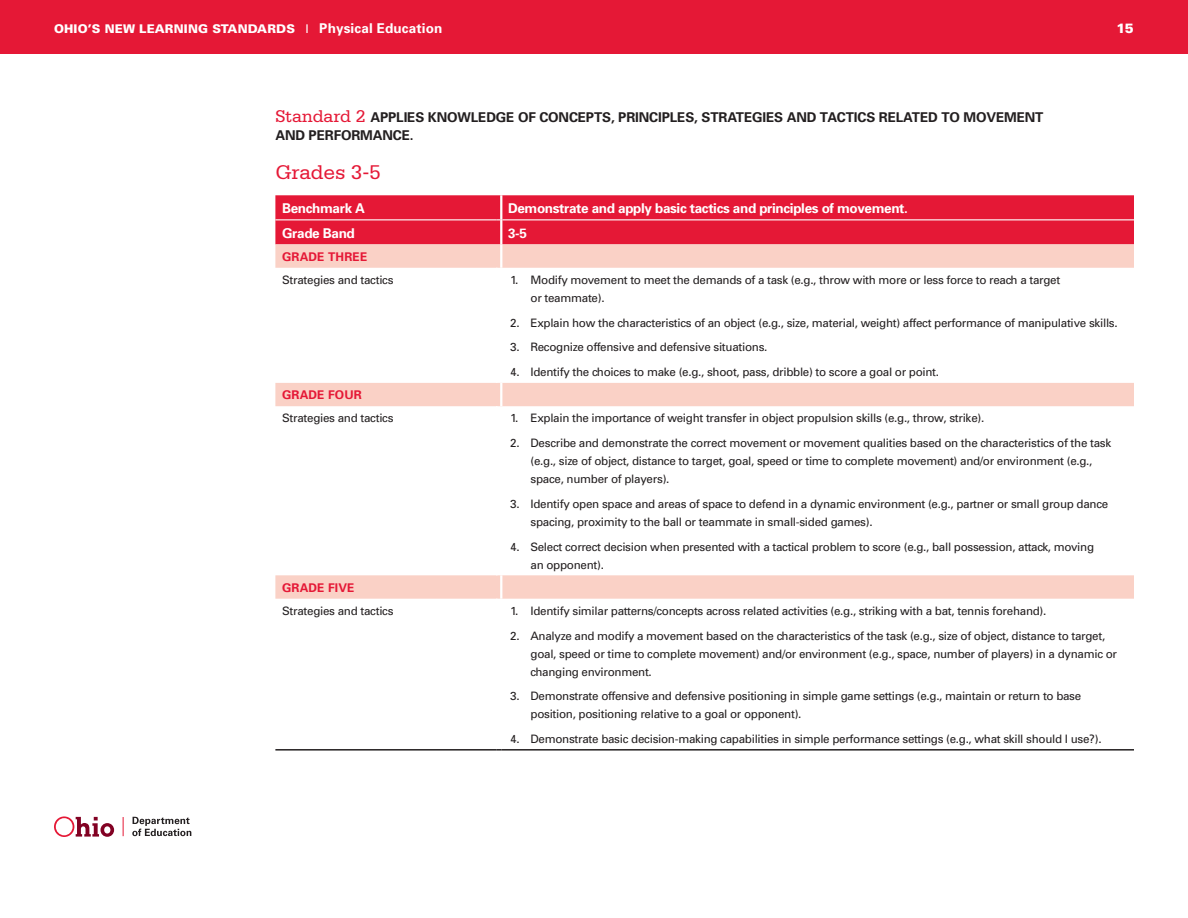
<style>
.page{position:relative;width:1188px;height:918px;background:#fff}
.page>*{position:absolute;margin:0;border:0;box-sizing:border-box;transform-origin:0 0}
.BHD{font:21px "Serifa";letter-spacing:-.01em;color:#e51836}
.AHD{font:700 13.5px/18px "Univers";letter-spacing:-.01em;color:#231f20}
.BOD_w_space{font:700 13.5px "Univers";letter-spacing:-.025em;color:#fff}
.t1{font:900 13.5px "Univers LT Std";color:#fff}
.t2{font:900 12px "Univers LT Std";letter-spacing:.01em;color:#fff}
.COLUMN_BHD{font:700 12px "Univers";letter-spacing:.01em;color:#e51836}
.NUMBER{font:11.7px/18px "Univers";letter-spacing:-.025em;color:#231f20}
.s1{font-family:"Univers";font-weight:400}
.s2{font-family:"Univers";font-weight:700;font-size:13.5px}
.s3{font-family:"Serifa";font-weight:400;font-size:18px;color:#e51836}
</style>
<div class="page">
<div style="left:0;top:0;width:1188px;height:54px;background:#e51836"></div>
<svg style="left:54px;top:816px;width:60px;height:21px"></svg>
<svg style="left:123px;top:817px;width:1px;height:19px"></svg>
<svg style="left:132px;top:817px;width:59px;height:19px"></svg>
<svg style="left:275px;top:244px;width:859px;height:355px"></svg>
<hr style="left:496px;top:268px;width:2px;height:115px;background:#fff">
<hr style="left:496px;top:406px;width:2px;height:169px;background:#fff">
<div style="left:275px;top:195px;width:859px;height:49px;background:#e51836"></div>
<hr style="left:502px;top:219px;width:632px;height:1px;background:#fff">
<hr style="left:500px;top:195px;width:2px;height:25px;background:#fff">
<hr style="left:500px;top:220px;width:2px;height:24px;background:#fff">
<hr style="left:500px;top:244px;width:2px;height:24px;background:#fff">
<hr style="left:500px;top:383px;width:2px;height:23px;background:#fff">
<hr style="left:500px;top:575px;width:2px;height:24px;background:#fff">
<hr style="left:275px;top:749px;width:222px;height:2px;background:#231f20">
<hr style="left:501px;top:749px;width:633px;height:2px;background:#231f20">
<p class="t2" style="left:54px;top:21px;width:390px">OHIO’S NEW LEARNING STANDARDS <span class="s1">I</span> <span class="s2">Physical Education</span></p>
<p class="t1" style="left:1116px;top:20px;width:19px">15</p>
<p class="AHD" style="left:275px;top:108px;width:770px"><span class="s3">Standard 2</span> APPLIES KNOWLEDGE OF CONCEPTS, PRINCIPLES, STRATEGIES AND TACTICS RELATED TO MOVEMENT<br>AND PERFORMANCE.</p>
<p class="BHD" style="left:275px;top:160px;width:107px">Grades 3-5</p>
<p class="BOD_w_space" style="left:282px;top:200px;width:84px">Benchmark A</p>
<p class="BOD_w_space" style="left:508px;top:200px;width:401px">Demonstrate and apply basic tactics and principles of movement.</p>
<p class="BOD_w_space" style="left:282px;top:224px;width:74px">Grade Band</p>
<p class="BOD_w_space" style="left:508px;top:224px;width:20px">3-5</p>
<p class="COLUMN_BHD" style="left:282px;top:249px;width:87px">GRADE THREE</p>
<p class="NUMBER" style="left:282px;top:271px;width:113px">Strategies and tactics</p>
<p class="NUMBER" style="left:531px;top:271px;width:531px;text-indent:-20px">1. Modify movement to meet the demands of a task (e.g., throw with more or less force to reach a target or teammate).</p>
<p class="NUMBER" style="left:510px;top:313px;width:609px">2. Explain how the characteristics of an object (e.g., size, material, weight) affect performance of manipulative skills.</p>
<p class="NUMBER" style="left:510px;top:338px;width:259px">3. Recognize offensive and defensive situations.</p>
<p class="NUMBER" style="left:510px;top:363px;width:430px">4. Identify the choices to make (e.g., shoot, pass, dribble) to score a goal or point.</p>
<p class="COLUMN_BHD" style="left:282px;top:387px;width:81px">GRADE FOUR</p>
<p class="NUMBER" style="left:282px;top:409px;width:113px">Strategies and tactics</p>
<p class="NUMBER" style="left:510px;top:409px;width:476px">1. Explain the importance of weight transfer in object propulsion skills (e.g., throw, strike).</p>
<p class="NUMBER" style="left:531px;top:434px;width:582px;text-indent:-20px">2. Describe and demonstrate the correct movement or movement qualities based on the characteristics of the task (e.g., size of object, distance to target, goal, speed or time to complete movement) and/or environment (e.g., space, number of players).</p>
<p class="NUMBER" style="left:531px;top:495px;width:579px;text-indent:-20px">3. Identify open space and areas of space to defend in a dynamic environment (e.g., partner or small group dance spacing, proximity to the ball or teammate in small-sided games).</p>
<p class="NUMBER" style="left:531px;top:537px;width:565px;text-indent:-20px">4. Select correct decision when presented with a tactical problem to score (e.g., ball possession, attack, moving an opponent).</p>
<p class="COLUMN_BHD" style="left:282px;top:580px;width:74px">GRADE FIVE</p>
<p class="NUMBER" style="left:282px;top:601px;width:113px">Strategies and tactics</p>
<p class="NUMBER" style="left:510px;top:601px;width:538px">1. Identify similar patterns/concepts across related activities (e.g., striking with a bat, tennis forehand).</p>
<p class="NUMBER" style="left:531px;top:626px;width:588px;text-indent:-20px">2. Analyze and modify a movement based on the characteristics of the task (e.g., size of object, distance to target, goal, speed or time to complete movement) and/or environment (e.g., space, number of players) in a dynamic or changing environment.</p>
<p class="NUMBER" style="left:531px;top:687px;width:552px;text-indent:-20px">3. Demonstrate offensive and defensive positioning in simple game settings (e.g., maintain or return to base position, positioning relative to a goal or opponent).</p>
<p class="NUMBER" style="left:510px;top:730px;width:593px">4. Demonstrate basic decision-making capabilities in simple performance settings (e.g., what skill should I use?).</p>
</div>
